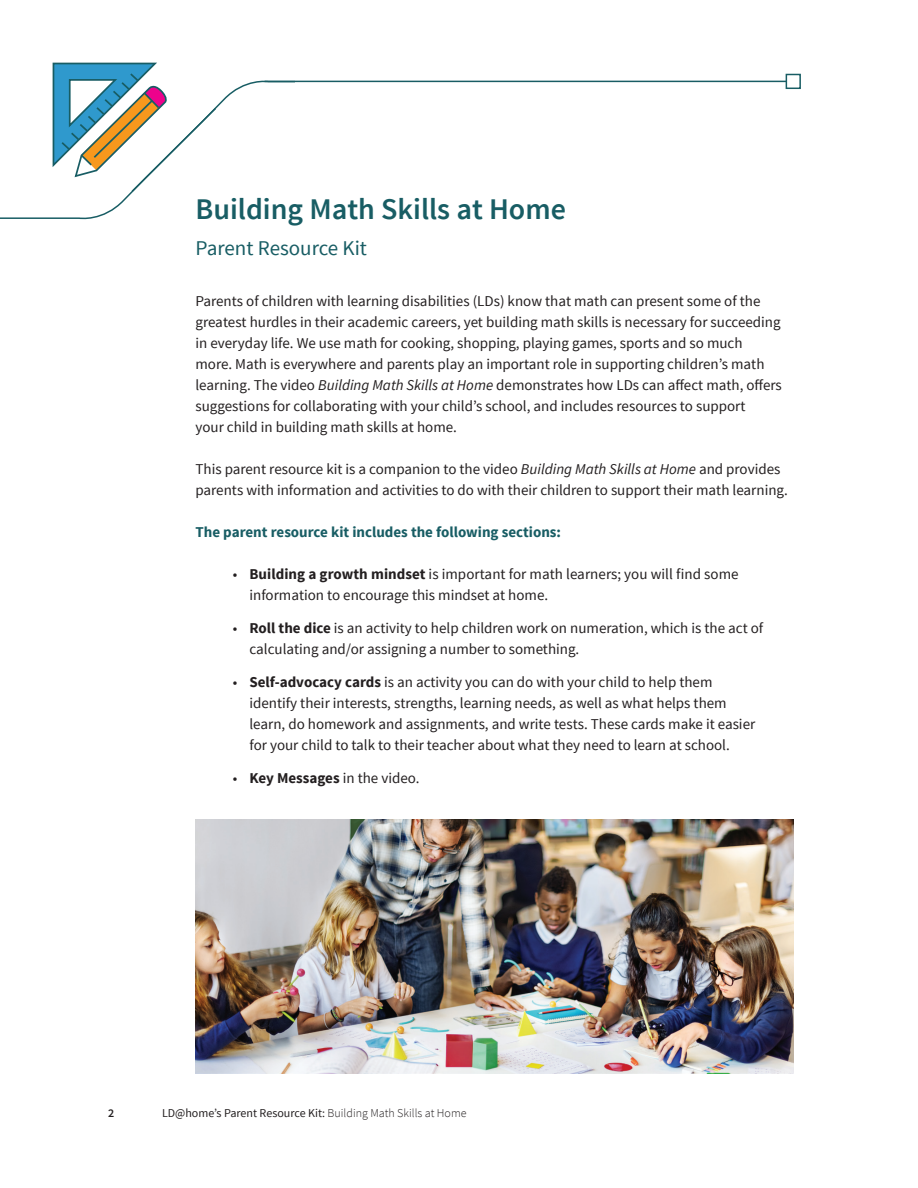
<style>
.page{position:relative;width:918px;height:1188px;background:#fff}
.page>*{position:absolute;margin:0;border:0;box-sizing:border-box;transform-origin:0 0}
.t1{font:600 30px "Source Sans Pro";color:#185d64}
.t2{font:21px "Source Sans Pro";color:#185d64}
.t3{font:15px/21px "Source Sans Pro";color:#231f20}
.t4{font:700 15px "Source Sans Pro";color:#185d64}
.t5{font:12px "Source Sans Pro";color:#231f20}
.t6{font:600 12px "Source Sans Pro";color:#231f20}
.s1{font-style:italic}
.s2{font-weight:700}
.s3{font-weight:300}
</style>
<div class="page">
<hr style="left:265px;top:81px;width:528px;height:1px;background:#185d64">
<div style="left:786px;top:74px;width:15px;height:15px;background:#fff;border:2px solid #185d64"></div>
<svg style="left:0;top:62px;width:297px;height:158px"></svg>
<img style="left:195px;top:820px;width:598px;height:254px">
<p class="t1" style="left:195px;top:190px;width:372px">Building Math Skills at Home</p>
<h2 class="t2" style="left:195px;top:235px;width:173px">Parent Resource Kit</h2>
<p class="t3" style="left:195px;top:291px;width:588px">Parents of children with learning disabilities (LDs) know that math can present some of the greatest hurdles in their academic careers, yet building math skills is necessary for succeeding in everyday life. We use math for cooking, shopping, playing games, sports and so much more. Math is everywhere and parents play an important role in supporting children’s math learning. The video <span class="s1">Building Math Skills at Home</span> demonstrates how LDs can affect math, offers suggestions for collaborating with your child’s school, and includes resources to support<br>your child in building math skills at home.</p>
<p class="t3" style="left:195px;top:459px;width:594px">This parent resource kit is a companion to the video <span class="s1">Building Math Skills at Home</span> and provides parents with information and activities to do with their children to support their math learning.</p>
<p class="t4" style="left:195px;top:522px;width:367px">The parent resource kit includes the following sections:</p>
<p class="t3" style="left:249px;top:564px;width:491px;text-indent:-16px">• <span class="s2">Building a growth mindset</span> is important for math learners; you will find some information to encourage this mindset at home.</p>
<p class="t3" style="left:249px;top:618px;width:515px;text-indent:-16px">• <span class="s2">Roll the dice</span> is an activity to help children work on numeration, which is the act of calculating and/or assigning a number to something.</p>
<p class="t3" style="left:249px;top:672px;width:507px;text-indent:-16px">• <span class="s2">Self-advocacy cards</span> is an activity you can do with your child to help them identify their interests, strengths, learning needs, as well as what helps them learn, do homework and assignments, and write tests. These cards make it easier for your child to talk to their teacher about what they need to learn at school.</p>
<p class="t3" style="left:233px;top:768px;width:188px">• <span class="s2">Key Messages</span> in the video.</p>
<p class="t6" style="left:108px;top:1106px;width:8px">2</p>
<p class="t5" style="left:162px;top:1106px;width:306px">LD@home’s Parent Resource Kit: <span class="s3">Building Math Skills at Home</span></p>
</div>
